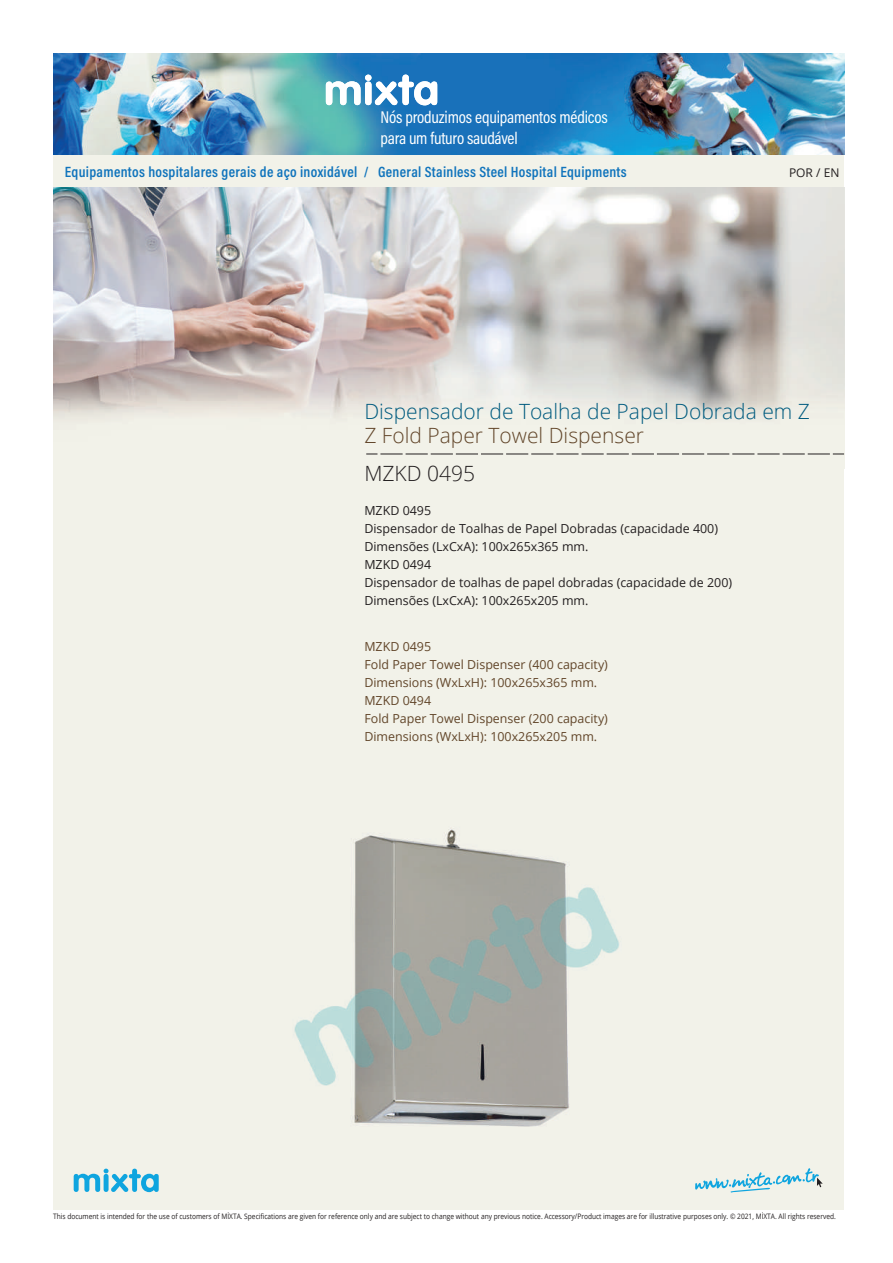
<style>
.page{position:relative;width:893px;height:1263px;background:#fff}
.page>*{position:absolute;margin:0;border:0;box-sizing:border-box;transform-origin:0 0}
.t1{font:300 21px "Open Sans";color:#005b7f}
.t2{font:300 21px "Open Sans";color:#62462a}
.t3{font:300 21px "Open Sans";color:#231f20}
.t4{font:17.25px/20.7px "Acumin Pro Cond";letter-spacing:-.01em;color:#fff}
.t5{font:600 15px "Acumin Pro Cond";letter-spacing:.02em;color:#1074bc}
.t6{font:12.45px/18px "Open Sans";color:#231f20}
.t7{font:12.45px/18px "Open Sans";color:#62462a}
.t8{font:12px "Open Sans";color:#231f20}
.t9{font:7.5px "Open Sans";color:#231f20;scale:.88 1}
</style>
<div class="page">
<div style="left:53px;top:53px;width:791px;height:1157px;background:#f2f2e9"></div>
<img style="left:53px;top:188px;width:791px;height:266px">
<img style="left:53px;top:53px;width:791px;height:102px">
<svg style="left:326px;top:75px;width:111px;height:30px;background:#92bfdc"></svg>
<svg style="left:366px;top:454px;width:478px;height:1px"></svg>
<svg style="left:695px;top:1168px;width:128px;height:24px"></svg>
<svg style="left:74px;top:1168px;width:85px;height:24px"></svg>
<img style="left:294px;top:829px;width:325px;height:298px">
<h2 class="t4" style="left:381px;top:107px;width:229px">Nós produzimos equipamentos médicos para um futuro saudável</h2>
<h3 class="t5" style="left:65px;top:162px;width:563px">Equipamentos hospitalares gerais de aço inoxidável / General Stainless Steel Hospital Equipments</h3>
<h3 class="t8" style="left:789px;top:164px;width:52px">POR / EN</h3>
<h1 class="t1" style="left:364px;top:397px;width:447px">Dispensador de Toalha de Papel Dobrada em Z</h1>
<h1 class="t2" style="left:364px;top:421px;width:281px">Z Fold Paper Towel Dispenser</h1>
<h1 class="t3" style="left:364px;top:459px;width:112px">MZKD 0495</h1>
<h3 class="t6" style="left:364px;top:501px;width:369px">MZKD 0495<br>Dispensador de Toalhas de Papel Dobradas (capacidade 400)<br>Dimensões (LxCxA): 100x265x365 mm.<br>MZKD 0494<br>Dispensador de toalhas de papel dobradas (capacidade de 200)<br>Dimensões (LxCxA): 100x265x205 mm.</h3>
<h3 class="t7" style="left:364px;top:637px;width:245px">MZKD 0495<br>Fold Paper Towel Dispenser (400 capacity)<br>Dimensions (WxLxH): 100x265x365 mm.<br>MZKD 0494<br>Fold Paper Towel Dispenser (200 capacity)<br>Dimensions (WxLxH): 100x265x205 mm.</h3>
<p class="t9" style="left:53px;top:1211px;width:891px">This document is intended for the use of customers of MİXTA. Specifications are given for reference only and are subject to change without any previous notice. Accessory/Product images are for illustrative purposes only. © 2021, MİXTA. All rights reserved.</p>
</div>
